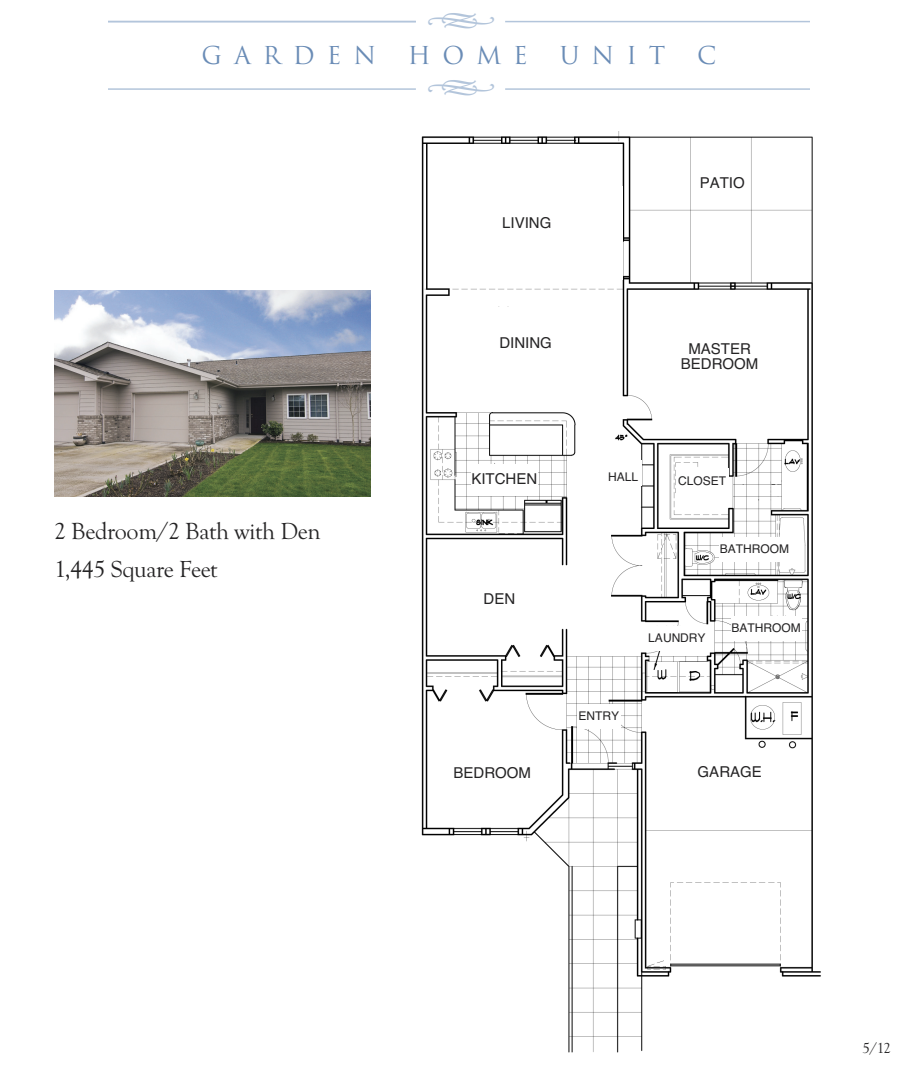
<style>
.page{position:relative;width:918px;height:1080px;background:#fff}
.page>*{position:absolute;margin:0;border:0;box-sizing:border-box;transform-origin:0 0}
.t1{font:45px/67.5px "Type Embellishments One Plain";color:#b3c5db}
.t2{font:24px/37.8px "Goudy Old Style T";letter-spacing:-.015em;color:#252425}
.t3{font:24px "Trajan Pro";letter-spacing:.5em;color:#6a8cb6}
.t4{font:15px/15px "Helvetica";color:#252425;text-align:center}
.t5{font:15px "Goudy Old Style T";color:#252425}
.t6{font:12px "Helvetica";color:#252425}
</style>
<div class="page">
<hr style="left:108px;top:21px;width:308px;height:1px;background:#b3c5db">
<hr style="left:505px;top:21px;width:305px;height:1px;background:#b3c5db">
<hr style="left:108px;top:88px;width:308px;height:2px;background:#b3c5db">
<hr style="left:505px;top:88px;width:305px;height:2px;background:#b3c5db">
<img style="left:421px;top:131px;width:400px;height:922px">
<img style="left:54px;top:290px;width:316px;height:206px">
<div style="left:431px;top:186px;width:192px;height:94px;background:#fff"></div>
<div style="left:634px;top:312px;width:172px;height:71px;background:#fff"></div>
<div style="left:695px;top:165px;width:54px;height:38px;background:#fff"></div>
<div style="left:471px;top:464px;width:67px;height:32px;background:#fff"></div>
<div style="left:433px;top:578px;width:133px;height:31px;background:#fff"></div>
<div style="left:431px;top:767px;width:123px;height:31px;background:#fff"></div>
<div style="left:650px;top:766px;width:159px;height:48px;background:#fff"></div>
<div style="left:431px;top:307px;width:189px;height:66px;background:#fff"></div>
<div style="left:605px;top:460px;width:36px;height:26px;background:#fff"></div>
<div style="left:577px;top:705px;width:43px;height:24px;background:#fff"></div>
<div style="left:719px;top:537px;width:71px;height:25px;background:#fff"></div>
<div style="left:731px;top:616px;width:70px;height:25px;background:#fff"></div>
<div style="left:676px;top:468px;width:52px;height:28px;background:#fff"></div>
<div style="left:647px;top:627px;width:60px;height:24px;background:#fff"></div>
<h1 class="t1" style="left:426px;top:-13px;width:72px">h h</h1>
<h2 class="t3" style="left:201px;top:41px;width:176px">GARDEN</h2>
<h2 class="t3" style="left:408px;top:41px;width:121px">HOME</h2>
<h2 class="t3" style="left:560px;top:41px;width:107px">UNIT</h2>
<h2 class="t3" style="left:697px;top:41px;width:21px">C</h2>
<h2 class="t2" style="left:54px;top:512px;width:268px">2 Bedroom/2 Bath with Den<br>1,445 Square Feet</h2>
<p class="t4" style="left:502px;top:215px;width:51px">LIVING</p>
<p class="t4" style="left:700px;top:176px;width:47px">PATIO</p>
<p class="t4" style="left:499px;top:336px;width:54px">DINING</p>
<p class="t4" style="left:681px;top:341px;width:79px">MASTER<br>BEDROOM</p>
<p class="t4" style="left:471px;top:471px;width:67px">KITCHEN</p>
<p class="t4" style="left:484px;top:592px;width:33px">DEN</p>
<p class="t6" style="left:608px;top:470px;width:32px">HALL</p>
<p class="t6" style="left:678px;top:474px;width:50px">CLOSET</p>
<p class="t6" style="left:720px;top:542px;width:71px">BATHROOM</p>
<p class="t6" style="left:578px;top:709px;width:42px">ENTRY</p>
<p class="t6" style="left:648px;top:631px;width:59px">LAUNDRY</p>
<p class="t6" style="left:731px;top:620px;width:71px">BATHROOM</p>
<p class="t4" style="left:454px;top:766px;width:79px">BEDROOM</p>
<p class="t4" style="left:698px;top:765px;width:66px">GARAGE</p>
<p class="t5" style="left:863px;top:1039px;width:30px">5/12</p>
</div>
